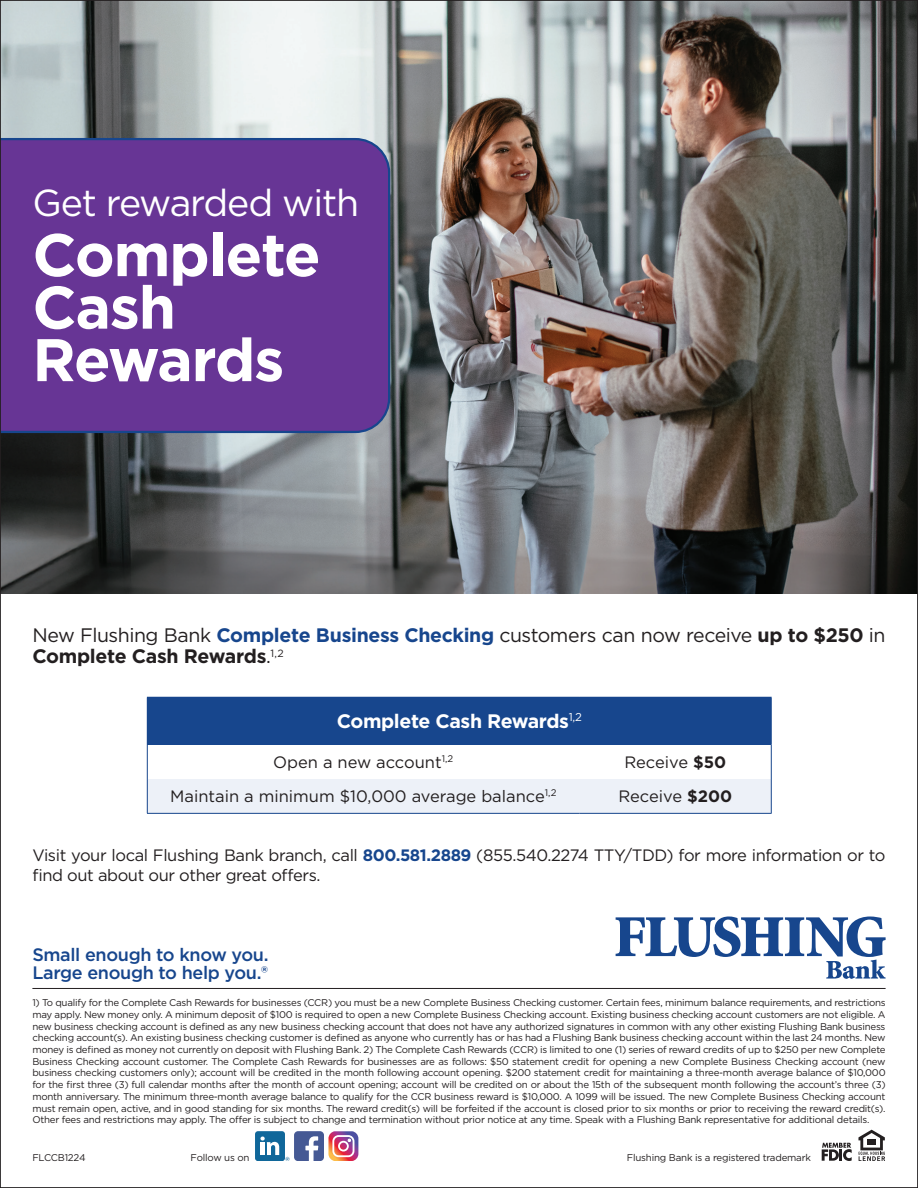
<style>
.page{position:relative;width:918px;height:1188px;background:#fff}
.page>*{position:absolute;margin:0;border:0;box-sizing:border-box;transform-origin:0 0}
.t1{font:700 60px/52.5px "Gotham";letter-spacing:-.02em;color:#fff}
.t2{font:37.5px "Gotham";letter-spacing:-.03em;color:#fff}
.t3{font:19.5px/21.3px "Gotham";letter-spacing:-.025em;color:#231f20}
.t4{font:700 19.5px "Gotham";letter-spacing:-.02em;color:#fff}
.t5{font:500 18px/18px "Gotham";letter-spacing:-.02em;color:#17468d}
.t6{font:16.5px/19.8px "Gotham";letter-spacing:-.025em;color:#231f20}
.t7{font:16.5px "Gotham";color:#231f20}
.t8{font:16.5px "Gotham";letter-spacing:-.005em;color:#231f20}
.Footnote{font:9.75px/11.7px "Gotham";letter-spacing:-.025em;color:#231f20;text-align:justify}
.s1{font-weight:700;color:#17468d}
.s2{font-weight:700}
</style>
<div class="page">
<svg style="left:858px;top:1130px;width:27px;height:31px"></svg>
<svg style="left:822px;top:1143px;width:30px;height:18px"></svg>
<div style="left:255px;top:1131px;width:30px;height:30px;background:#10679a;border-radius:3px"></div>
<svg style="left:260px;top:1137px;width:19px;height:18px"></svg>
<svg style="left:285px;top:1131px;width:73px;height:30px"></svg>
<hr style="left:32px;top:988px;width:854px;height:1px;background:#231f20">
<svg style="left:616px;top:917px;width:270px;height:62px"></svg>
<img style="left:2px;top:2px;width:914px;height:592px">
<div style="left:2px;top:137px;width:389px;height:297px;background:#673595"></div>
<div style="left:147px;top:697px;width:624px;height:48px;background:#17468d"></div>
<div style="left:147px;top:779px;width:432px;height:34px;background:#edf1f8"></div>
<div style="left:579px;top:779px;width:192px;height:34px;background:#edf1f8"></div>
<hr style="left:579px;top:697px;width:193px;height:1px;background:#17468d">
<hr style="left:771px;top:698px;width:1px;height:47px;background:#17468d">
<hr style="left:147px;top:745px;width:1px;height:34px;background:#17468d">
<hr style="left:771px;top:745px;width:1px;height:34px;background:#17468d">
<hr style="left:147px;top:779px;width:1px;height:34px;background:#17468d">
<hr style="left:147px;top:813px;width:432px;height:1px;background:#17468d">
<hr style="left:771px;top:779px;width:1px;height:34px;background:#17468d">
<hr style="left:579px;top:813px;width:193px;height:1px;background:#17468d">
<p class="t2" style="left:32px;top:179px;width:328px">Get rewarded with</p>
<p class="t1" style="left:32px;top:227px;width:290px">Complete<br>Cash<br>Rewards</p>
<p class="t3" style="left:32px;top:624px;width:855px">New Flushing Bank <span class="s1">Complete Business Checking</span> customers can now receive <span class="s2">up to $250</span> in<br><span class="s2">Complete Cash Rewards</span>. <sup>1,2</sup></p>
<p class="t4" style="left:337px;top:710px;width:247px">Complete Cash Rewards<sup>1,2</sup></p>
<p class="t7" style="left:273px;top:751px;width:182px">Open a new account<sup>1,2</sup></p>
<p class="t8" style="left:624px;top:751px;width:103px">Receive <span class="s2">$50</span></p>
<p class="t7" style="left:170px;top:786px;width:388px">Maintain a minimum $10,000 average balance<sup>1,2</sup></p>
<p class="t8" style="left:618px;top:786px;width:115px">Receive <span class="s2">$200</span></p>
<p class="t6" style="left:32px;top:845px;width:855px">Visit your local Flushing Bank branch, call <span class="s1">800.581.2889</span> (855.540.2274 TTY/TDD) for more information or to find out about our other great offers.</p>
<h1 class="t5" style="left:32px;top:945px;width:238px">Small enough to know you.<br>Large enough to help you.®</h1>
<p class="Footnote" style="left:32px;top:997px;width:855px">1) To qualify for the Complete Cash Rewards for businesses (CCR) you must be a new Complete Business Checking customer. Certain fees, minimum balance requirements, and restrictions may apply. New money only. A minimum deposit of $100 is required to open a new Complete Business Checking account. Existing business checking account customers are not eligible. A new business checking account is defined as any new business checking account that does not have any authorized signatures in common with any other existing Flushing Bank business checking account(s). An existing business checking customer is defined as anyone who currently has or has had a Flushing Bank business checking account within the last 24 months. New money is defined as money not currently on deposit with Flushing Bank. 2) The Complete Cash Rewards (CCR) is limited to one (1) series of reward credits of up to $250 per new Complete Business Checking account customer. The Complete Cash Rewards for businesses are as follows: $50 statement credit for opening a new Complete Business Checking account (new business checking customers only); account will be credited in the month following account opening. $200 statement credit for maintaining a three-month average balance of $10,000 for the first three (3) full calendar months after the month of account opening; account will be credited on or about the 15th of the subsequent month following the account’s three (3) month anniversary. The minimum three-month average balance to qualify for the CCR business reward is $10,000. A 1099 will be issued. The new Complete Business Checking account must remain open, active, and in good standing for six months. The reward credit(s) will be forfeited if the account is closed prior to six months or prior to receiving the reward credit(s).<br>Other fees and restrictions may apply. The offer is subject to change and termination without prior notice at any time. Speak with a Flushing Bank representative for additional details.</p>
<p class="Footnote" style="left:32px;top:1151px;width:55px">FLCCB1224</p>
<p class="Footnote" style="left:191px;top:1151px;width:60px">Follow us on</p>
<p class="Footnote" style="left:627px;top:1151px;width:186px">Flushing Bank is a registered trademark</p>
</div>
